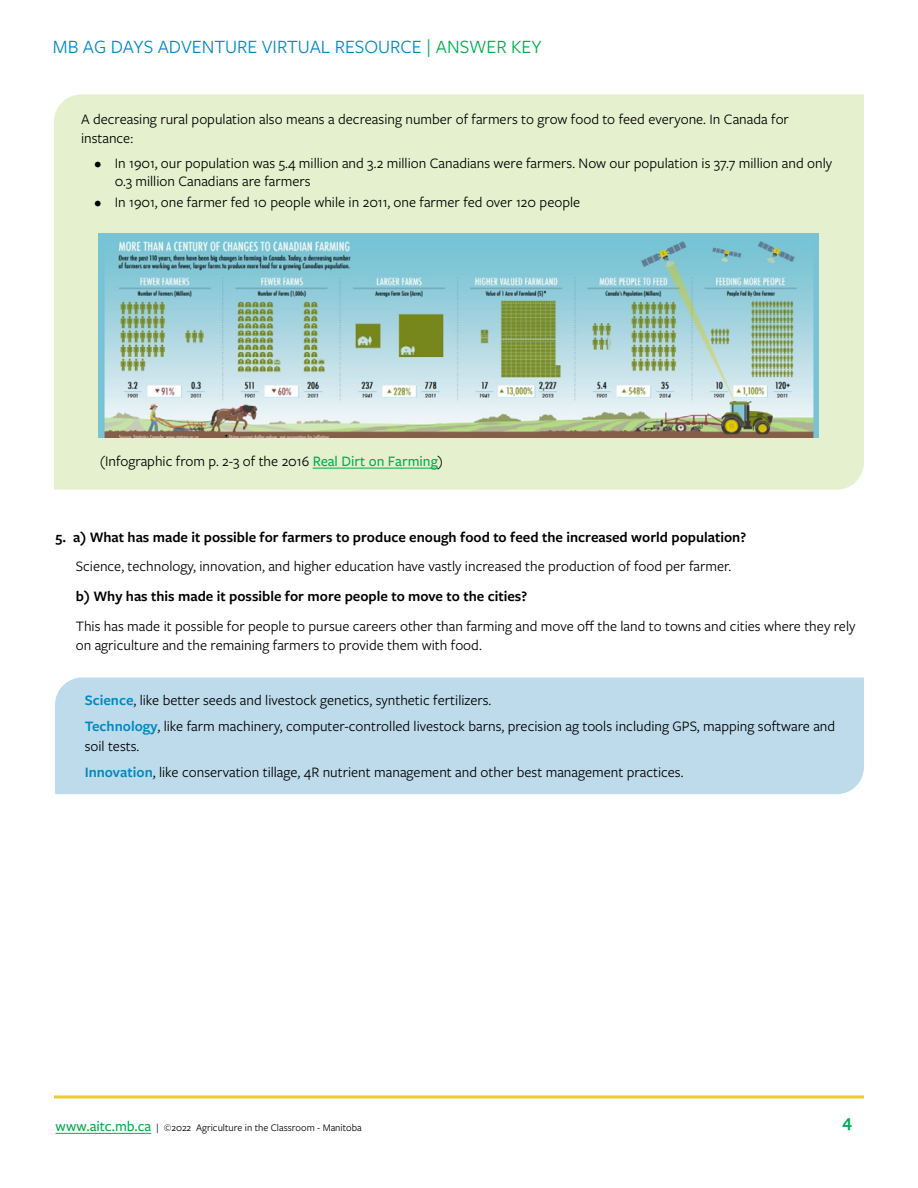
<style>
.page{position:relative;width:918px;height:1188px;background:#fff}
.page>*{position:absolute;margin:0;border:0;box-sizing:border-box;transform-origin:0 0}
.t1{font:19.5px "Freight Sans Pro";color:#0089c0}
.t2{font:600 18px "Freight Sans Pro";color:#00ab4e}
.t3{font:15px/19.5px "Freight Sans Pro";color:#000}
.t4{font:600 15px "Freight Sans Pro";color:#000}
.t5{font:10.5px "Freight Sans Pro";color:#000}
.s1{color:#00ab4e}
.s2{font-weight:500;color:#00ab4e}
.s3{font-weight:600;color:#0089c0}
.s4{font-weight:500;font-size:15px;color:#00ab4e}
</style>
<div class="page">
<hr style="left:56px;top:1133px;width:95px;height:1px;background:#00ab4e">
<hr style="left:54px;top:1095px;width:810px;height:3px;background:#eacc2a">
<div style="left:54px;top:94px;width:810px;height:396px;background:#e5f0ce"></div>
<hr style="left:313px;top:468px;width:125px;height:1px;background:#00ab4e">
<img style="left:99px;top:233px;width:719px;height:204px">
<div style="left:55px;top:678px;width:809px;height:116px;background:#bedbec"></div>
<h1 class="t1" style="left:53px;top:34px;width:490px">MB AG DAYS ADVENTURE VIRTUAL RESOURCE <span class="s1">| ANSWER KEY</span></h1>
<p class="t3" style="left:81px;top:109px;width:709px">A decreasing rural population also means a decreasing number of farmers to grow food to feed everyone. In Canada for instance:</p>
<p class="t3" style="left:115px;top:154px;width:719px;line-height:18px;text-indent:-20px">• In 1901, our population was 5.4 million and 3.2 million Canadians were farmers. Now our population is 37.7 million and only<br>0.3 million Canadians are farmers</p>
<p class="t3" style="left:94px;top:192px;width:487px">• In 1901, one farmer fed 10 people while in 2011, one farmer fed over 120 people</p>
<p class="t3" style="left:100px;top:451px;width:345px">(Infographic from p. 2-3 of the 2016 <span class="s2">Real Dirt on Farming</span>)</p>
<p class="t4" style="left:56px;top:527px;width:692px">5. a) What has made it possible for farmers to produce enough food to feed the increased world population?</p>
<p class="t3" style="left:76px;top:556px;width:657px">Science, technology, innovation, and higher education have vastly increased the production of food per farmer.</p>
<p class="t4" style="left:76px;top:586px;width:453px">b) Why has this made it possible for more people to move to the cities?</p>
<p class="t3" style="left:76px;top:616px;width:781px">This has made it possible for people to pursue careers other than farming and move off the land to towns and cities where they rely on agriculture and the remaining farmers to provide them with food.</p>
<p class="t3" style="left:85px;top:686px;width:752px;line-height:26.2px"><span class="s3">Science</span>, like better seeds and livestock genetics, synthetic fertilizers.<br><span class="s3">Technology</span>, like farm machinery, computer-controlled livestock barns, precision ag tools including GPS, mapping software and</p>
<p class="t3" style="left:85px;top:732px;width:600px;line-height:26.2px">soil tests.<br><span class="s3">Innovation</span>, like conservation tillage, 4R nutrient management and other best management practices.</p>
<p class="t5" style="left:56px;top:1121px;width:308px"><span class="s4">www.aitc.mb.ca</span> | ©2022 Agriculture in the Classroom - Manitoba</p>
<p class="t2" style="left:842px;top:1109px;width:11px">4</p>
</div>
